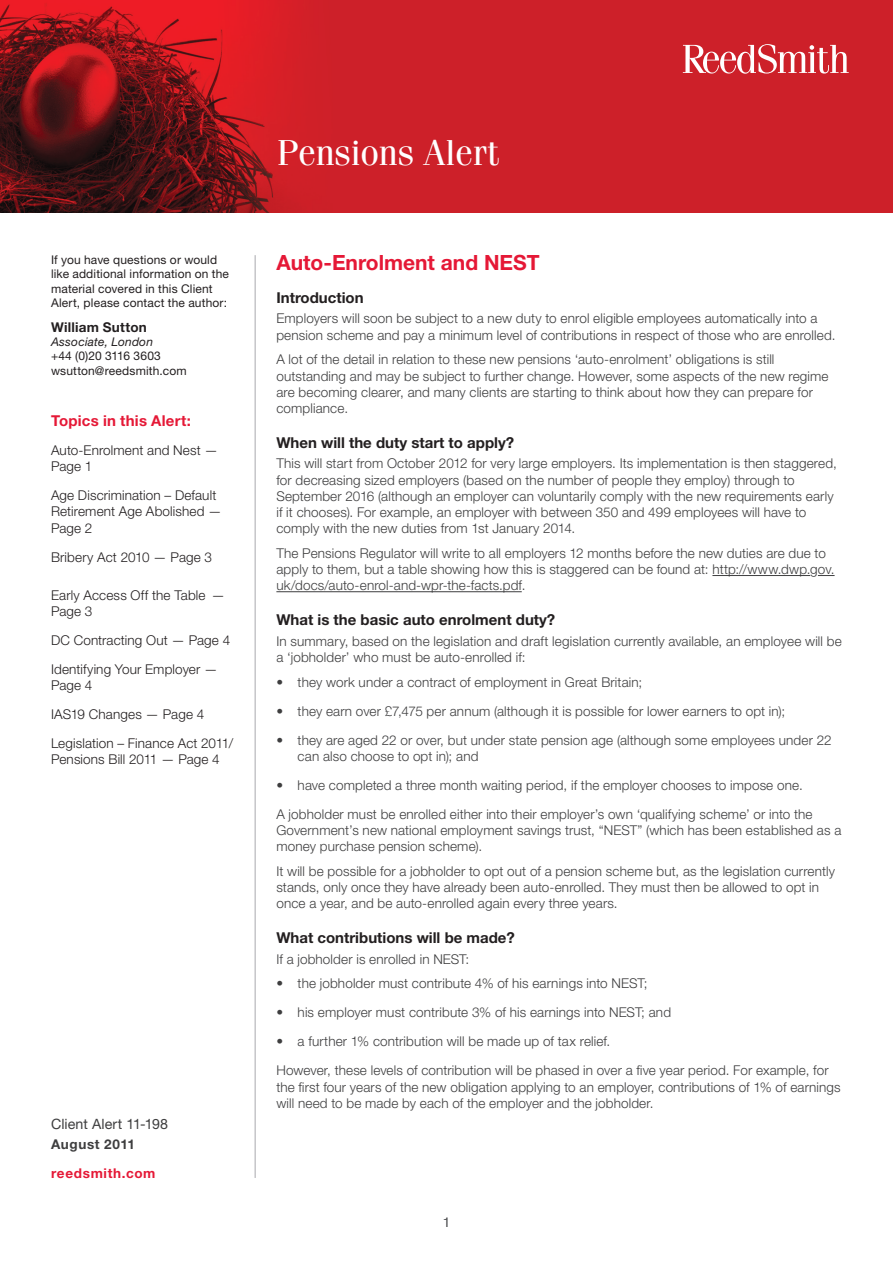
<style>
.page{position:relative;width:893px;height:1263px;background:#fff}
.page>*{position:absolute;margin:0;border:0;box-sizing:border-box;transform-origin:0 0}
.Group_Title{font:36px "Fenice Std";letter-spacing:-.01em;color:#fff}
.Titles{font:700 21px "Helvetica Neue LT Std";color:#e51836}
.Subheadings{font:700 15px "Helvetica Neue LT Std";color:#231f20}
.Side_Bar_Copy{font:700 15px "Helvetica Neue LT Std";letter-spacing:.015em;color:#e51836}
.Side_Bar_Copy-2{font:14.25px "Helvetica Neue LT Std";letter-spacing:.005em;color:#3e3e3f}
.Body_Copy{font:300 13.5px/16.2px "Helvetica Neue LT Std";letter-spacing:.01em;color:#3e3e3f}
.Bullet_points{font:300 13.5px/16.2px "Helvetica Neue LT Std";letter-spacing:.01em;color:#3e3e3f}
.Side_Bar_Copy-3{font:300 13.5px/16.2px "Helvetica Neue LT Std";letter-spacing:.01em;color:#231f20}
.Side_Bar_Copy-4{font:700 13.5px "Helvetica Neue LT Std";letter-spacing:.02em;color:#231f20}
.t1{font:700 13.5px "Helvetica Neue LT Std";letter-spacing:.05em;color:#e51836}
.t2{font:700 13.5px "Helvetica Neue LT Std";letter-spacing:.045em;color:#3e3e3f}
.t3{font:300 13.5px "Helvetica Neue LT Std";color:#57585a}
.Side_Bar_Copy-5{font:12px/14.4px "Helvetica Neue LT Std";letter-spacing:.01em;color:#231f20}
.s1{font-style:italic}
</style>
<div class="page">
<hr style="left:255px;top:255px;width:1px;height:923px;background:#a8a9ad">
<img style="left:0;top:0;width:893px;height:213px">
<hr style="left:712px;top:575px;width:98px;height:1px;background:#3e3e3f">
<svg style="left:818px;top:575px;width:17px;height:1px"></svg>
<hr style="left:276px;top:591px;width:246px;height:1px;background:#3e3e3f">
<svg style="left:671px;top:40px;width:178px;height:34px"></svg>
<p class="Side_Bar_Copy-5" style="left:51px;top:252px;width:179px">If you have questions or would like additional information on the material covered in this Client<br>Alert, please contact the author:</p>
<p class="Side_Bar_Copy-4" style="left:51px;top:318px;width:97px">William Sutton</p>
<p class="Side_Bar_Copy-5" style="left:51px;top:334px;width:137px"><span class="s1">Associate, London<br></span>+44 (0)20 3116 3603 wsutton@reedsmith.com</p>
<p class="Side_Bar_Copy" style="left:51px;top:411px;width:141px">Topics in this Alert:</p>
<p class="Side_Bar_Copy-3" style="left:51px;top:442px;width:169px">Auto-Enrolment and Nest —<br>Page 1</p>
<p class="Side_Bar_Copy-3" style="left:51px;top:487px;width:172px">Age Discrimination – Default<br>Retirement Age Abolished —<br>Page 2</p>
<p class="Side_Bar_Copy-3" style="left:51px;top:548px;width:163px">Bribery Act 2010 — Page 3</p>
<p class="Side_Bar_Copy-3" style="left:51px;top:586px;width:175px">Early Access Off the Table —<br>Page 3</p>
<p class="Side_Bar_Copy-3" style="left:51px;top:631px;width:181px">DC Contracting Out — Page 4</p>
<p class="Side_Bar_Copy-3" style="left:51px;top:660px;width:168px">Identifying Your Employer —<br>Page 4</p>
<p class="Side_Bar_Copy-3" style="left:51px;top:706px;width:155px">IAS19 Changes — Page 4</p>
<p class="Side_Bar_Copy-3" style="left:51px;top:734px;width:184px">Legislation – Finance Act 2011/<br>Pensions Bill 2011 — Page 4</p>
<p class="Side_Bar_Copy-2" style="left:51px;top:1115px;width:119px">Client Alert 11-198</p>
<p class="t2" style="left:51px;top:1136px;width:86px">August 2011</p>
<p class="t1" style="left:51px;top:1165px;width:106px">reedsmith.com</p>
<p class="Group_Title" style="left:276px;top:132px;width:224px">Pensions Alert</p>
<p class="Titles" style="left:276px;top:250px;width:265px">Auto-Enrolment and NEST</p>
<p class="Subheadings" style="left:276px;top:288px;width:89px">Introduction</p>
<p class="Body_Copy" style="left:276px;top:310px;width:561px">Employers will soon be subject to a new duty to enrol eligible employees automatically into a pension scheme and pay a minimum level of contributions in respect of those who are enrolled.</p>
<p class="Body_Copy" style="left:276px;top:351px;width:554px">A lot of the detail in relation to these new pensions ‘auto-enrolment’ obligations is still outstanding and may be subject to further change. However, some aspects of the new regime are becoming clearer, and many clients are starting to think about how they can prepare for compliance.</p>
<p class="Subheadings" style="left:276px;top:433px;width:239px">When will the duty start to apply?</p>
<p class="Body_Copy" style="left:276px;top:455px;width:562px">This will start from October 2012 for very large employers. Its implementation is then staggered, for decreasing sized employers (based on the number of people they employ) through to September 2016 (although an employer can voluntarily comply with the new requirements early if it chooses). For example, an employer with between 350 and 499 employees will have to comply with the new duties from 1st January 2014.</p>
<p class="Body_Copy" style="left:276px;top:545px;width:560px">The Pensions Regulator will write to all employers 12 months before the new duties are due to apply to them, but a table showing how this is staggered can be found at: http://www.dwp.gov. uk/docs/auto-enrol-and-wpr-the-facts.pdf.</p>
<p class="Subheadings" style="left:276px;top:611px;width:280px">What is the basic auto enrolment duty?</p>
<p class="Body_Copy" style="left:276px;top:633px;width:567px">In summary, based on the legislation and draft legislation currently available, an employee will be a ‘jobholder’ who must be auto-enrolled if:</p>
<p class="Bullet_points" style="left:276px;top:673px;width:367px">• they work under a contract of employment in Great Britain;</p>
<p class="Bullet_points" style="left:276px;top:702px;width:510px">• they earn over £7,475 per annum (although it is possible for lower earners to opt in);</p>
<p class="Bullet_points" style="left:298px;top:731px;width:536px;text-indent:-21px">• they are aged 22 or over, but under state pension age (although some employees under 22 can also choose to opt in); and</p>
<p class="Bullet_points" style="left:276px;top:777px;width:528px">• have completed a three month waiting period, if the employer chooses to impose one.</p>
<p class="Body_Copy" style="left:276px;top:806px;width:566px">A jobholder must be enrolled either into their employer’s own ‘qualifying scheme’ or into the<br>Government’s new national employment savings trust, “NEST” (which has been established as a money purchase pension scheme).</p>
<p class="Body_Copy" style="left:276px;top:863px;width:560px">It will be possible for a jobholder to opt out of a pension scheme but, as the legislation currently stands, only once they have already been auto-enrolled. They must then be allowed to opt in once a year, and be auto-enrolled again every three years.</p>
<p class="Subheadings" style="left:276px;top:929px;width:240px">What contributions will be made?</p>
<p class="Body_Copy" style="left:276px;top:950px;width:194px">If a jobholder is enrolled in NEST:</p>
<p class="Bullet_points" style="left:276px;top:975px;width:373px">• the jobholder must contribute 4% of his earnings into NEST;</p>
<p class="Bullet_points" style="left:276px;top:1004px;width:396px">• his employer must contribute 3% of his earnings into NEST; and</p>
<p class="Bullet_points" style="left:276px;top:1033px;width:335px">• a further 1% contribution will be made up of tax relief.</p>
<p class="Body_Copy" style="left:276px;top:1062px;width:566px">However, these levels of contribution will be phased in over a five year period. For example, for the first four years of the new obligation applying to an employer, contributions of 1% of earnings will need to be made by each of the employer and the jobholder.</p>
<p class="t3" style="left:443px;top:1214px;width:9px">1</p>
</div>
